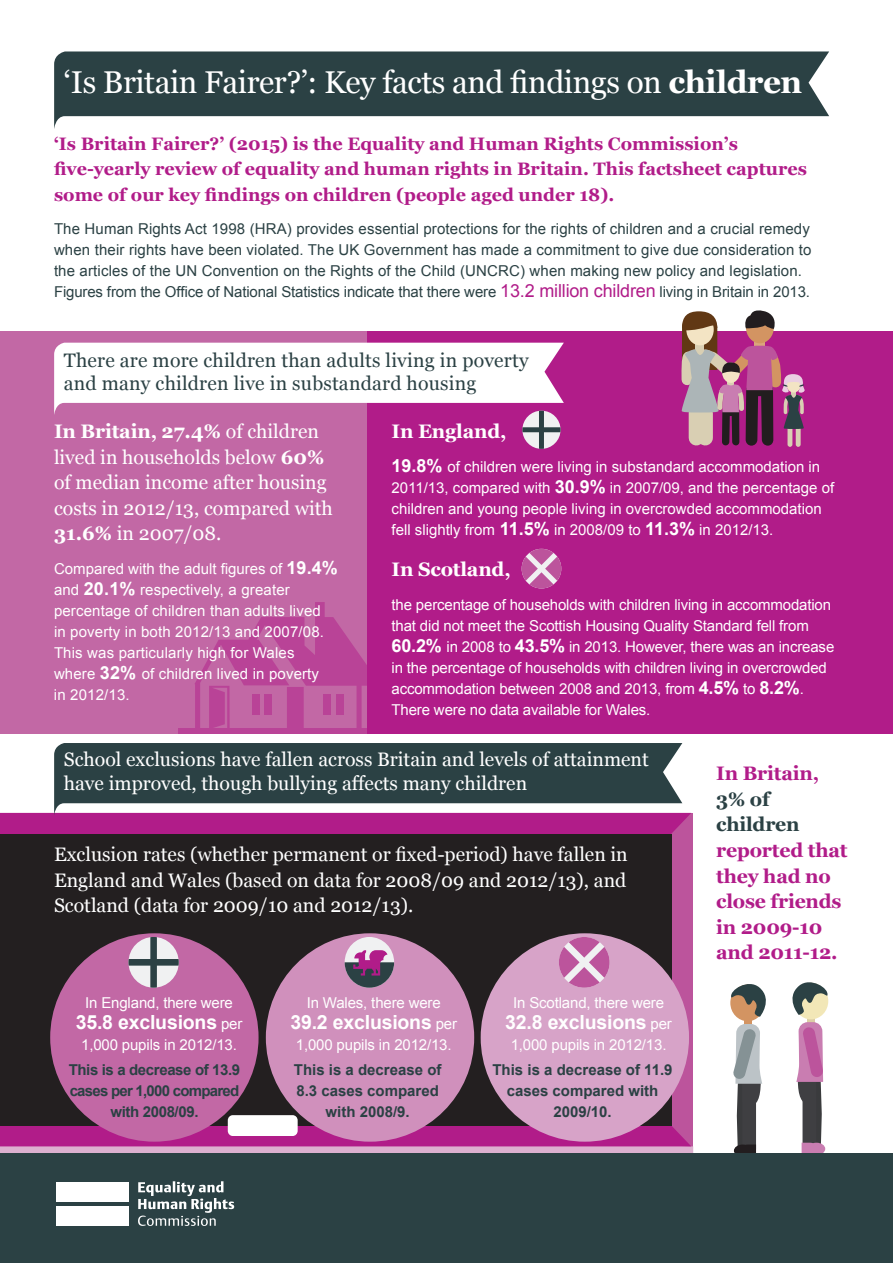
<style>
.page{position:relative;width:893px;height:1263px;background:#fff}
.page>*{position:absolute;margin:0;border:0;box-sizing:border-box;transform-origin:0 0}
.t1{font:31.5px "Georgia";letter-spacing:-.015em;color:#fff}
.t2{font:19.5px/25.5px "Georgia";color:#fff}
.t3{font:19.5px/22.5px "Georgia";letter-spacing:.01em;color:#2b4144}
.t4{font:700 19.5px/25.5px "Georgia";letter-spacing:-.01em;color:#b11c89}
.t5{font:700 19.5px "Arial";letter-spacing:-.01em;color:#fff}
.t6{font:700 19.5px "Georgia";letter-spacing:-.01em;color:#fff}
.t7{font:700 19.5px/25.5px "Georgia";letter-spacing:-.01em;color:#2b4144}
.t8{font:700 18px/25.5px "Georgia";color:#b11c89}
.t9{font:15px/21px "Arial";letter-spacing:-.01em;color:#fff}
.t10{font:15px/21px "Arial";letter-spacing:.01em;color:#2b4144}
.t11{font:15px/21px "Arial";letter-spacing:.01em;color:#fff}
.t12{font:700 15px/21px "Arial";color:#2b4144;text-align:center}
.t13{font:700 15px/21px "Arial";letter-spacing:-.025em;color:#2b4144;text-align:center}
.s1{font-weight:700}
.s2{font-size:18px;color:#b11c89}
.s3{font-weight:700;font-size:18px}
.s4{font-weight:400;font-size:15px}
</style>
<div class="page">
<div style="left:0;top:332px;width:893px;height:402px;background:#b11c89"></div>
<div style="left:0;top:332px;width:366px;height:402px;background:#c268a5"></div>
<svg style="left:54px;top:51px;width:775px;height:78px;fill:#2b4144"></svg>
<svg style="left:179px;top:728px;width:188px;height:6px"></svg>
<svg style="left:194px;top:602px;width:173px;height:127px"></svg>
<svg style="left:676px;top:310px;width:129px;height:136px"></svg>
<svg style="left:54px;top:343px;width:510px;height:106px"></svg>
<svg style="left:0;top:1136px;width:693px;height:18px"></svg>
<svg style="left:0;top:813px;width:691px;height:333px;fill:#b11c89"></svg>
<div style="left:0;top:834px;width:672px;height:291px;background:#231f20"></div>
<div style="left:228px;top:1115px;width:70px;height:21px;background:#fff;border-radius:5px"></div>
<svg style="left:522px;top:549px;width:39px;height:39px"></svg>
<div style="left:744px;top:1019px;width:8px;height:10px;background:#d39462"></div>
<div style="left:730px;top:984px;width:34px;height:37px;background:#d39462;border-radius:50%"></div>
<svg style="left:733px;top:1024px;width:29px;height:130px"></svg>
<svg style="left:730px;top:984px;width:36px;height:33px"></svg>
<div style="left:807px;top:1017px;width:7px;height:10px;background:#dccea6"></div>
<div style="left:794px;top:983px;width:34px;height:36px;background:#f2e7b7;border-radius:50%"></div>
<div style="left:808px;top:1143px;width:17px;height:12px;background:#c97db1;border-radius:50%"></div>
<svg style="left:796px;top:1022px;width:27px;height:132px"></svg>
<svg style="left:792px;top:982px;width:37px;height:33px"></svg>
<div style="left:50px;top:933px;width:209px;height:209px;background:#c268a5;border-radius:50%"></div>
<div style="left:266px;top:933px;width:208px;height:209px;background:#d090bc;border-radius:50%"></div>
<div style="left:481px;top:933px;width:208px;height:209px;background:#d7a3c8;border-radius:50%"></div>
<svg style="left:128px;top:937px;width:51px;height:51px"></svg>
<svg style="left:345px;top:937px;width:60px;height:51px"></svg>
<svg style="left:559px;top:937px;width:51px;height:51px"></svg>
<svg style="left:54px;top:743px;width:628px;height:72px;fill:#2b4144"></svg>
<div style="left:0;top:1154px;width:893px;height:109px;background:#2b4144"></div>
<div style="left:56px;top:1182px;width:73px;height:19px;background:#fff"></div>
<div style="left:56px;top:1206px;width:73px;height:20px;background:#fff"></div>
<svg style="left:138px;top:1181px;width:96px;height:45px"></svg>
<h1 class="t1" style="left:64px;top:60px;width:740px">‘Is Britain Fairer?’: Key facts and findings on <span class="s1">children</span></h1>
<p class="t8" style="left:54px;top:130px;width:754px">‘Is Britain Fairer?’ (2015) is the Equality and Human Rights Commission’s five-yearly review of equality and human rights in Britain. This factsheet captures some of our key findings on children (people aged under 18).</p>
<p class="t10" style="left:54px;top:219px;width:759px">The Human Rights Act 1998 (HRA) provides essential protections for the rights of children and a crucial remedy when their rights have been violated. The UK Government has made a commitment to give due consideration to the articles of the UN Convention on the Rights of the Child (UNCRC) when making new policy and legislation.<br>Figures from the Office of National Statistics indicate that there were <span class="s2">13.2 million children</span> living in Britain in 2013.</p>
<h2 class="t3" style="left:64px;top:348px;width:466px">There are more children than adults living in poverty and many children live in substandard housing</h2>
<h2 class="t2" style="left:54px;top:418px;width:280px"><span class="s1">In Britain, 27.4%</span> of children lived in households below <span class="s1">60% </span>of median income after housing costs in 2012/13, compared with<br><span class="s1">31.6%</span> in 2007/08.</h2>
<p class="t11" style="left:54px;top:558px;width:285px">Compared with the adult figures of <span class="s3">19.4% </span>and <span class="s3">20.1%</span> respectively, a greater percentage of children than adults lived<br>in poverty in both 2012/13 and 2007/08.<br>This was particularly high for Wales where <span class="s3">32%</span> of children lived in poverty<br>in 2012/13.</p>
<h2 class="t6" style="left:391px;top:417px;width:117px">In England,</h2>
<p class="t9" style="left:391px;top:456px;width:444px"><span class="s3">19.8%</span> of children were living in substandard accommodation in 2011/13, compared with <span class="s3">30.9%</span> in 2007/09, and the percentage of children and young people living in overcrowded accommodation fell slightly from <span class="s3">11.5%</span> in 2008/09 to <span class="s3">11.3%</span> in 2012/13.</p>
<h2 class="t6" style="left:391px;top:555px;width:121px">In Scotland,</h2>
<p class="t9" style="left:391px;top:594px;width:444px">the percentage of households with children living in accommodation that did not meet the Scottish Housing Quality Standard fell from <span class="s3">60.2%</span> in 2008 to <span class="s3">43.5%</span> in 2013. However, there was an increase in the percentage of households with children living in overcrowded accommodation between 2008 and 2013, from <span class="s3">4.5%</span> to <span class="s3">8.2%</span>.<br>There were no data available for Wales.</p>
<h2 class="t2" style="left:64px;top:747px;width:587px;line-height:24px">School exclusions have fallen across Britain and levels of attainment have improved, though bullying affects many children</h2>
<h2 class="t2" style="left:54px;top:841px;width:575px;text-align:justify">Exclusion rates (whether permanent or fixed-period) have fallen in England and Wales (based on data for 2008/09 and 2012/13), and Scotland (data for 2009/10 and 2012/13).</h2>
<p class="t9" style="left:85px;top:992px;width:149px">In England, there were</p>
<h2 class="t5" style="left:76px;top:1009px;width:168px">35.8 exclusions <span class="s4">per</span></h2>
<p class="t9" style="left:81px;top:1034px;width:157px">1,000 pupils in 2012/13.</p>
<p class="t9" style="left:307px;top:992px;width:136px">In Wales, there were</p>
<h2 class="t5" style="left:290px;top:1009px;width:168px">39.2 exclusions <span class="s4">per</span></h2>
<p class="t9" style="left:296px;top:1034px;width:157px">1,000 pupils in 2012/13.</p>
<p class="t9" style="left:513px;top:992px;width:152px">In Scotland, there were</p>
<h2 class="t5" style="left:505px;top:1009px;width:168px">32.8 exclusions <span class="s4">per</span></h2>
<p class="t9" style="left:511px;top:1034px;width:157px">1,000 pupils in 2012/13.</p>
<p class="t13" style="left:69px;top:1060px;width:173px">This is a decrease of 13.9 cases per 1,000 compared with 2008/09.</p>
<p class="t12" style="left:294px;top:1060px;width:149px">This is a decrease of<br>8.3 cases compared with 2008/9.</p>
<p class="t12" style="left:492px;top:1060px;width:182px">This is a decrease of 11.9 cases compared with<br>2009/10.</p>
<h2 class="t4" style="left:716px;top:760px;width:105px">In Britain,</h2>
<h2 class="t7" style="left:716px;top:785px;width:85px">3% of children</h2>
<h2 class="t4" style="left:716px;top:836px;width:133px">reported that they had no close friends in 2009-10 and 2011-12.</h2>
</div>
